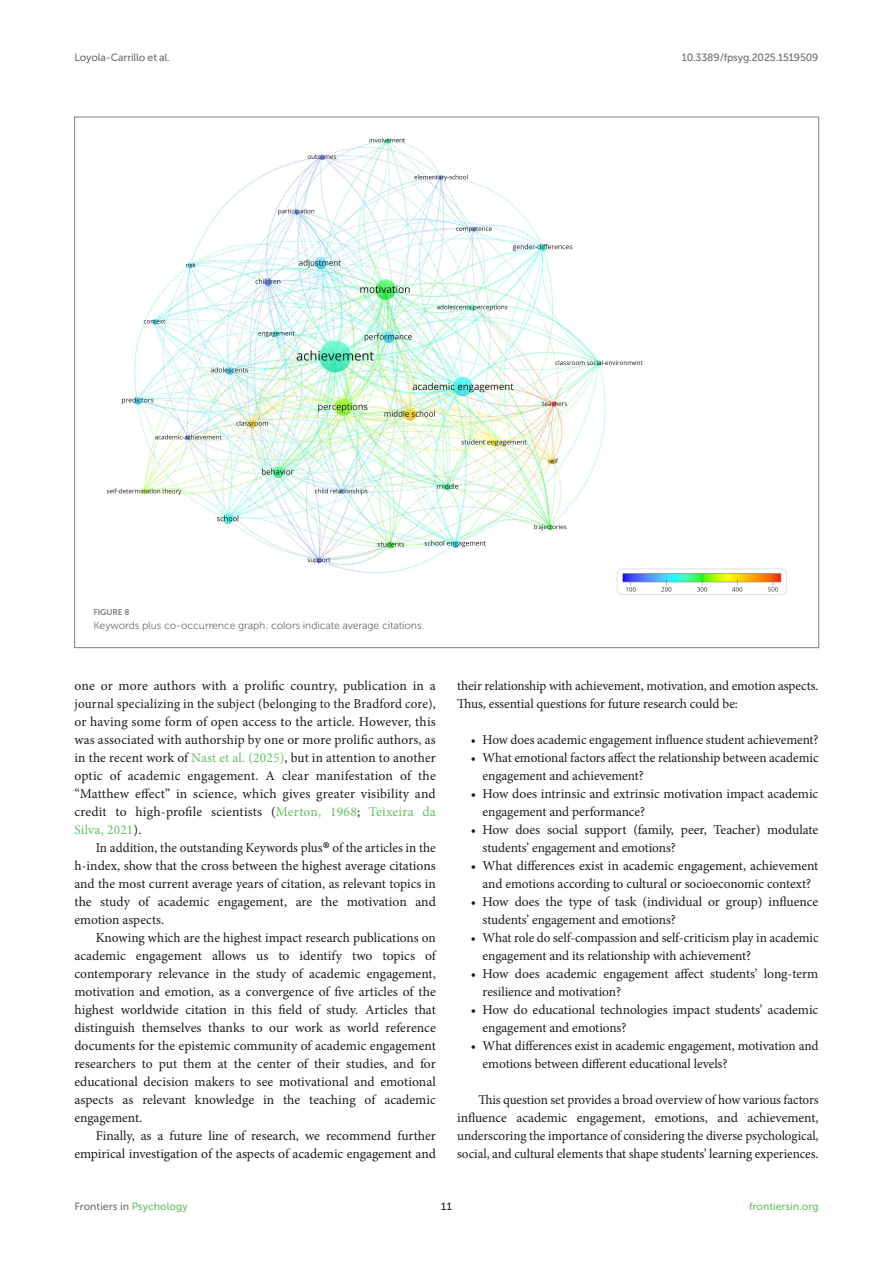
<style>
.page{position:relative;width:893px;height:1263px;background:#fff}
.page>*{position:absolute;margin:0;border:0;box-sizing:border-box;transform-origin:0 0}
.TEXT{font:13.5px/18px "Minion Pro";letter-spacing:-.005em;color:#1b1c1b;text-align:justify}
.BL_MID{font:13.5px/18px "Minion Pro";letter-spacing:-.005em;color:#1b1c1b}
.BL_BLW{font:13.5px/18px "Minion Pro";letter-spacing:-.005em;color:#1b1c1b}
.BL_ABW{font:13.5px "Minion Pro";letter-spacing:-.005em;color:#1b1c1b}
.t1{font:10.5px "Museo Sans 500";letter-spacing:-.015em;color:#706f70}
.FIG_LEG{font:10.5px "Museo Sans 300";letter-spacing:-.01em;color:#706f70}
.t2{font:10.5px "Museo Sans 500";color:#65c161}
.t3{font:10.5px "Museo Sans 500";color:#1b1c1b}
.FIG_HD{font:8.25px "Museo Sans 700";letter-spacing:-.01em;color:#7e7f7f}
.s1{color:#65c161}
.s2{font-size:22.5px;color:#000}
</style>
<div class="page">
<img style="left:106px;top:137px;width:681px;height:458px">
<p class="t1" style="left:74px;top:51px;width:97px">Loyola-Carrillo et al.</p>
<p class="t1" style="left:682px;top:51px;width:138px">10.3389/fpsyg.2025.1519509</p>
<p class="FIG_HD" style="left:94px;top:608px;width:37px">FIGURE 8</p>
<p class="FIG_LEG" style="left:94px;top:619px;width:332px">Keywords plus co-occurrence graph: colors indicate average citations.</p>
<p class="TEXT" style="left:74px;top:677px;width:363px">one or more authors with a prolific country, publication in a journal specializing in the subject (belonging to the Bradford core), or having some form of open access to the article. However, this was associated with authorship by one or more prolific authors, as in the recent work of <span class="s1">Nast et al. (2025)</span>, but in attention to another optic of academic engagement. A clear manifestation of the “Matthew effect” in science, which gives greater visibility and credit to high-profile scientists (<span class="s1">Merton, 1968</span>; <span class="s1">Teixeira da Silva, 2021</span>).</p>
<p class="TEXT" style="left:74px;top:839px;width:363px;text-indent:21px">In addition, the outstanding Keywords plus<span class="s2">®</span> of the articles in the h-index, show that the cross between the highest average citations and the most current average years of citation, as relevant topics in the study of academic engagement, are the motivation and emotion aspects.</p>
<p class="TEXT" style="left:74px;top:929px;width:363px;text-indent:21px">Knowing which are the highest impact research publications on academic engagement allows us to identify two topics of contemporary relevance in the study of academic engagement, motivation and emotion, as a convergence of five articles of the highest worldwide citation in this field of study. Articles that distinguish themselves thanks to our work as world reference documents for the epistemic community of academic engagement researchers to put them at the center of their studies, and for educational decision makers to see motivational and emotional aspects as relevant knowledge in the teaching of academic engagement.</p>
<p class="TEXT" style="left:74px;top:1127px;width:363px;text-align:right">Finally, as a future line of research, we recommend further empirical investigation of the aspects of academic engagement and</p>
<p class="TEXT" style="left:457px;top:677px;width:363px">their relationship with achievement, motivation, and emotion aspects.<br>Thus, essential questions for future research could be:</p>
<p class="BL_ABW" style="left:471px;top:731px;width:349px">• How does academic engagement influence student achievement?</p>
<p class="BL_MID" style="left:483px;top:749px;width:337px;text-indent:-12px">• What emotional factors affect the relationship between academic engagement and achievement?</p>
<p class="BL_MID" style="left:483px;top:785px;width:337px;text-indent:-12px">• How does intrinsic and extrinsic motivation impact academic engagement and performance?</p>
<p class="BL_MID" style="left:483px;top:821px;width:337px;text-indent:-12px">• How does social support (family, peer, Teacher) modulate students’ engagement and emotions?</p>
<p class="BL_MID" style="left:471px;top:857px;width:349px;text-align:center">• What differences exist in academic engagement, achievement and emotions according to cultural or socioeconomic context?</p>
<p class="BL_MID" style="left:483px;top:893px;width:337px;text-indent:-12px">• How does the type of task (individual or group) influence students’ engagement and emotions?</p>
<p class="BL_MID" style="left:483px;top:929px;width:338px;text-indent:-12px">• What role do self-compassion and self-criticism play in academic engagement and its relationship with achievement?</p>
<p class="BL_MID" style="left:483px;top:965px;width:337px;text-indent:-12px">• How does academic engagement affect students’ long-term resilience and motivation?</p>
<p class="BL_MID" style="left:483px;top:1001px;width:337px;text-indent:-12px">• How do educational technologies impact students’ academic engagement and emotions?</p>
<p class="BL_BLW" style="left:483px;top:1037px;width:337px;text-indent:-12px">• What differences exist in academic engagement, motivation and emotions between different educational levels?</p>
<p class="TEXT" style="left:457px;top:1091px;width:363px;text-indent:21px">This question set provides a broad overview of how various factors influence academic engagement, emotions, and achievement, underscoring the importance of considering the diverse psychological, social, and cultural elements that shape students’ learning experiences.</p>
<p class="t1" style="left:74px;top:1200px;width:115px">Frontiers in <span class="s1">Psychology</span></p>
<p class="t3" style="left:441px;top:1200px;width:12px">11</p>
<p class="t2" style="left:749px;top:1200px;width:71px">frontiersin.org</p>
</div>
